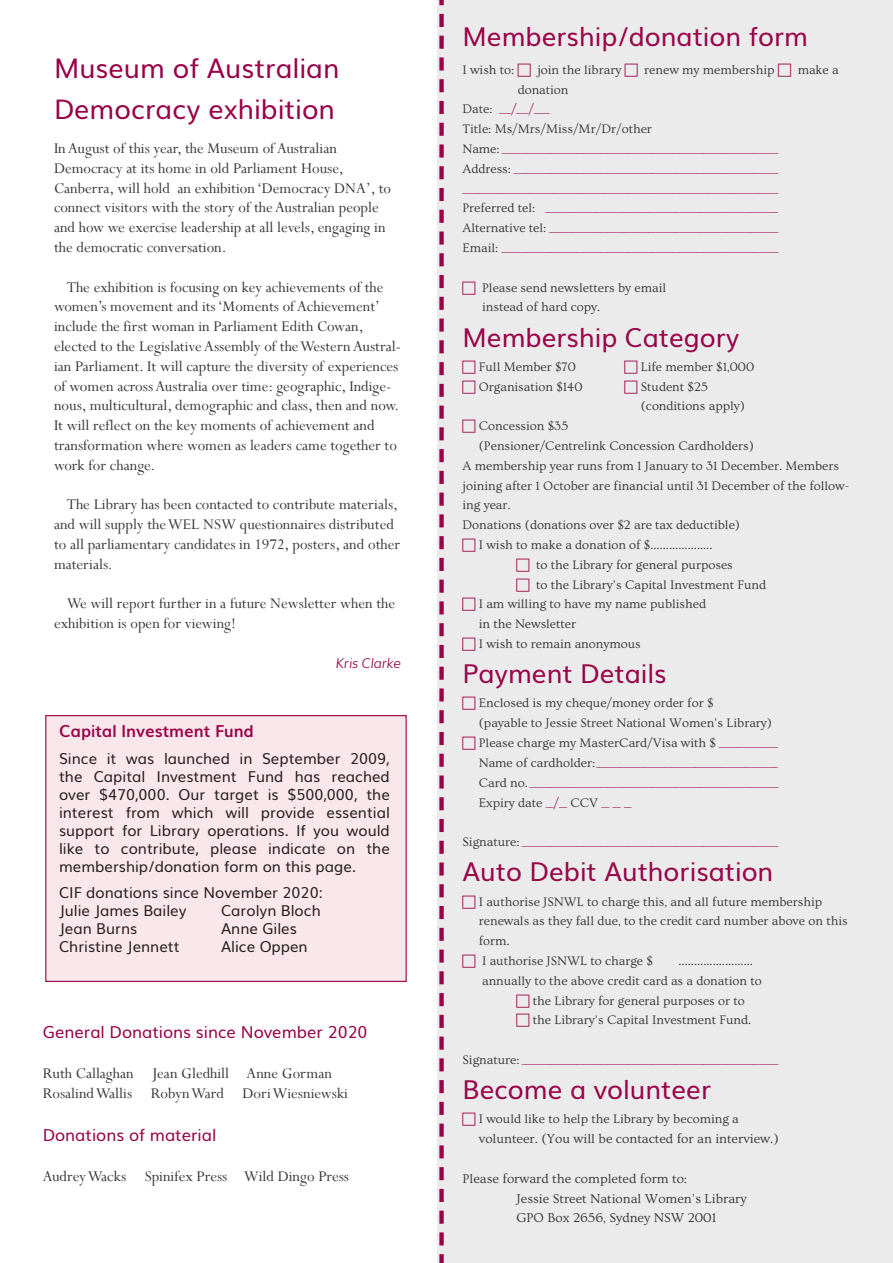
<style>
.page{position:relative;width:893px;height:1263px;background:#fff}
.page>*{position:absolute;margin:0;border:0;box-sizing:border-box;transform-origin:0 0}
.Sub-heading{font:27px "Muli";color:#980047}
.Sub-heading-2{font:25.95px "Muli";color:#980047}
.Body{font:16.5px/19.8px "Perpetua";color:#363636}
.Back_page_text{font:16.5px "Perpetua";color:#363636}
.Sub-heading_small{font:16.5px "Muli";color:#980047}
.Sub-heading_small-2{font:700 16.5px "Muli";color:#980047}
.t1{font:15px/18px "Muli";color:#231f20;text-align:justify}
.First_paragraph{font:13.5px "Ovo";color:#363636}
.Author_credit{font:italic 300 13.5px "Muli";letter-spacing:-.02em;color:#980047}
.First_paragraph-2{font:13.05px/19.8px "Ovo";color:#363636}
.Form_paragraph{font:13.05px/19.8px "Ovo";color:#980047;text-align:justify}
.Form_paragraph-2{font:13.05px/19.8px "Ovo";color:#363636}
.s1{color:#363636}
</style>
<div class="page">
<div style="left:438px;top:0;width:455px;height:1263px;background:#ebebeb"></div>
<svg style="left:439px;top:0;width:5px;height:1263px"></svg>
<div style="left:45px;top:715px;width:362px;height:267px;background:#fae7eb;border:1px solid #980047"></div>
<p class="Sub-heading" style="left:54px;top:46px;width:287px">Museum of Australian</p>
<p class="Sub-heading" style="left:54px;top:87px;width:283px">Democracy exhibition</p>
<p class="Body" style="left:54px;top:138px;width:339px">In August of this year, the Museum of Australian Democracy at its home in old Parliament House, Canberra, will hold an exhibition ‘Democracy DNA’, to connect visitors with the story of the Australian people and how we exercise leadership at all levels, engaging in the democratic conversation.</p>
<p class="Body" style="left:54px;top:277px;width:348px;text-indent:13px">The exhibition is focusing on key achievements of the women’s movement and its ‘Moments of Achievement’ include the first woman in Parliament Edith Cowan, elected to the Legislative Assembly of the Western Austral&shy;ian Parliament. It will capture the diversity of experiences of women across Australia over time: geographic, Indige&shy;nous, multicultural, demographic and class, then and now.<br>It will reflect on the key moments of achievement and transformation where women as leaders came together to work for change.</p>
<p class="Body" style="left:54px;top:494px;width:348px;text-indent:13px">The Library has been contacted to contribute materials, and will supply the WEL NSW questionnaires distributed to all parliamentary candidates in 1972, posters, and other materials.</p>
<p class="Body" style="left:54px;top:593px;width:343px;text-indent:13px">We will report further in a future Newsletter when the exhibition is open for viewing!</p>
<p class="Author_credit" style="left:336px;top:652px;width:67px">Kris Clarke</p>
<p class="Sub-heading_small-2" style="left:59px;top:718px;width:196px">Capital Investment Fund</p>
<p class="t1" style="left:59px;top:748px;width:332px">Since it was launched in September 2009, the Capital Investment Fund has reached over $470,000. Our target is $500,000, the interest from which will provide essential support for Library operations. If you would like to contribute, please indicate on the membership/donation form on this page.</p>
<p class="t1" style="left:59px;top:883px;width:265px">CIF donations since November 2020:</p>
<p class="t1" style="left:59px;top:901px;width:129px">Julie James Bailey</p>
<p class="t1" style="left:221px;top:901px;width:101px">Carolyn Bloch</p>
<p class="t1" style="left:59px;top:919px;width:80px">Jean Burns</p>
<p class="t1" style="left:221px;top:919px;width:77px">Anne Giles</p>
<p class="t1" style="left:59px;top:937px;width:122px">Christine Jennett</p>
<p class="t1" style="left:221px;top:937px;width:88px">Alice Oppen</p>
<p class="Sub-heading_small" style="left:43px;top:1019px;width:326px">General Donations since November 2020</p>
<p class="Back_page_text" style="left:43px;top:1062px;width:291px">Ruth Callaghan Jean Gledhill Anne Gorman</p>
<p class="Back_page_text" style="left:43px;top:1082px;width:307px">Rosalind Wallis Robyn Ward Dori Wiesniewski</p>
<p class="Sub-heading_small" style="left:43px;top:1122px;width:175px">Donations of material</p>
<p class="Back_page_text" style="left:43px;top:1166px;width:308px">Audrey Wacks Spinifex Press Wild Dingo Press</p>
<p class="Sub-heading-2" style="left:462px;top:15px;width:347px">Membership/donation form</p>
<p class="Form_paragraph-2" style="left:462px;top:60px;width:53px">I wish to:</p>
<p class="Form_paragraph-2" style="left:537px;top:60px;width:86px">join the library</p>
<p class="Form_paragraph-2" style="left:644px;top:60px;width:132px">renew my membership</p>
<p class="Form_paragraph-2" style="left:798px;top:60px;width:42px">make a</p>
<p class="Form_paragraph-2" style="left:518px;top:80px;width:52px">donation</p>
<p class="Form_paragraph" style="left:462px;top:100px;width:89px"><span class="s1">Date:</span> ___/___/____</p>
<p class="Form_paragraph-2" style="left:462px;top:119px;width:191px">Title: Ms/Mrs/Miss/Mr/Dr/other</p>
<p class="Form_paragraph" style="left:462px;top:139px;width:317px"><span class="s1">Name:</span> ______________________________________________________________________</p>
<p class="Form_paragraph" style="left:462px;top:159px;width:317px"><span class="s1">Address:</span> ___________________________________________________________________</p>
<p class="Form_paragraph" style="left:462px;top:179px;width:317px">________________________________________________________________________________</p>
<p class="Form_paragraph" style="left:462px;top:199px;width:317px"><span class="s1">Preferred tel:</span> ___________________________________________________________</p>
<p class="Form_paragraph" style="left:462px;top:218px;width:317px"><span class="s1">Alternative tel:</span> __________________________________________________________</p>
<p class="Form_paragraph" style="left:462px;top:238px;width:317px"><span class="s1">Email:</span> ______________________________________________________________________</p>
<p class="Form_paragraph-2" style="left:482px;top:278px;width:185px">Please send newsletters by email instead of hard copy.</p>
<p class="Sub-heading-2" style="left:462px;top:316px;width:278px">Membership Category</p>
<p class="First_paragraph-2" style="left:479px;top:357px;width:99px">Full Member $70</p>
<p class="First_paragraph-2" style="left:641px;top:357px;width:115px">Life member $1,000</p>
<p class="First_paragraph-2" style="left:479px;top:377px;width:105px">Organisation $140</p>
<p class="First_paragraph-2" style="left:641px;top:377px;width:106px">Student $25 (conditions apply)</p>
<p class="First_paragraph-2" style="left:479px;top:416px;width:277px">Concession $35<br>(Pensioner/Centrelink Concession Cardholders)</p>
<p class="First_paragraph-2" style="left:462px;top:456px;width:388px">A membership year runs from 1 January to 31 December. Members joining after 1 October are financial until 31 December of the follow&shy;ing year.</p>
<p class="First_paragraph-2" style="left:462px;top:515px;width:279px">Donations (donations over $2 are tax deductible)</p>
<p class="First_paragraph-2" style="left:479px;top:535px;width:235px">I wish to make a donation of $....................</p>
<p class="First_paragraph-2" style="left:536px;top:555px;width:198px">to the Library for general purposes</p>
<p class="First_paragraph-2" style="left:536px;top:575px;width:231px">to the Library’s Capital Investment Fund</p>
<p class="First_paragraph-2" style="left:479px;top:595px;width:229px">I am willing to have my name published in the Newsletter</p>
<p class="First_paragraph-2" style="left:479px;top:634px;width:163px">I wish to remain anonymous</p>
<p class="Sub-heading-2" style="left:462px;top:653px;width:206px">Payment Details</p>
<p class="First_paragraph-2" style="left:479px;top:694px;width:295px">Enclosed is my cheque/money order for $<br>(payable to Jessie Street National Women’s Library)</p>
<p class="Form_paragraph" style="left:479px;top:733px;width:301px"><span class="s1">Please charge my MasterCard/Visa with $</span> _______________ <span class="s1">Name of cardholder:</span>______________________________________________ <span class="s1">Card no.</span>_______________________________________________________________ <span class="s1">Expiry date</span> __/__ <span class="s1">CCV</span> __ __ __</p>
<p class="Form_paragraph" style="left:462px;top:832px;width:317px"><span class="s1">Signature:</span> _________________________________________________________________</p>
<p class="Sub-heading-2" style="left:462px;top:851px;width:312px">Auto Debit Authorisation</p>
<p class="First_paragraph-2" style="left:479px;top:892px;width:370px">I authorise JSNWL to charge this, and all future membership renewals as they fall due, to the credit card number above on this form.</p>
<p class="First_paragraph-2" style="left:482px;top:951px;width:172px">I authorise JSNWL to charge $</p>
<p class="First_paragraph-2" style="left:482px;top:951px;width:281px;text-indent:196px">........................ annually to the above credit card as a donation to</p>
<p class="First_paragraph-2" style="left:533px;top:991px;width:213px">the Library for general purposes or to</p>
<p class="First_paragraph-2" style="left:533px;top:1010px;width:220px">the Library’s Capital Investment Fund.</p>
<p class="Form_paragraph" style="left:462px;top:1050px;width:317px"><span class="s1">Signature:</span> _________________________________________________________________</p>
<p class="Sub-heading-2" style="left:462px;top:1068px;width:250px">Become a volunteer</p>
<p class="First_paragraph-2" style="left:479px;top:1109px;width:261px">I would like to help the Library by becoming a</p>
<p class="First_paragraph" style="left:479px;top:1131px;width:301px">volunteer. (You will be contacted for an interview.)</p>
<p class="First_paragraph" style="left:462px;top:1171px;width:226px">Please forward the completed form to:</p>
<p class="First_paragraph" style="left:516px;top:1191px;width:232px">Jessie Street National Women’s Library</p>
<p class="First_paragraph" style="left:516px;top:1211px;width:201px">GPO Box 2656, Sydney NSW 2001</p>
</div>
